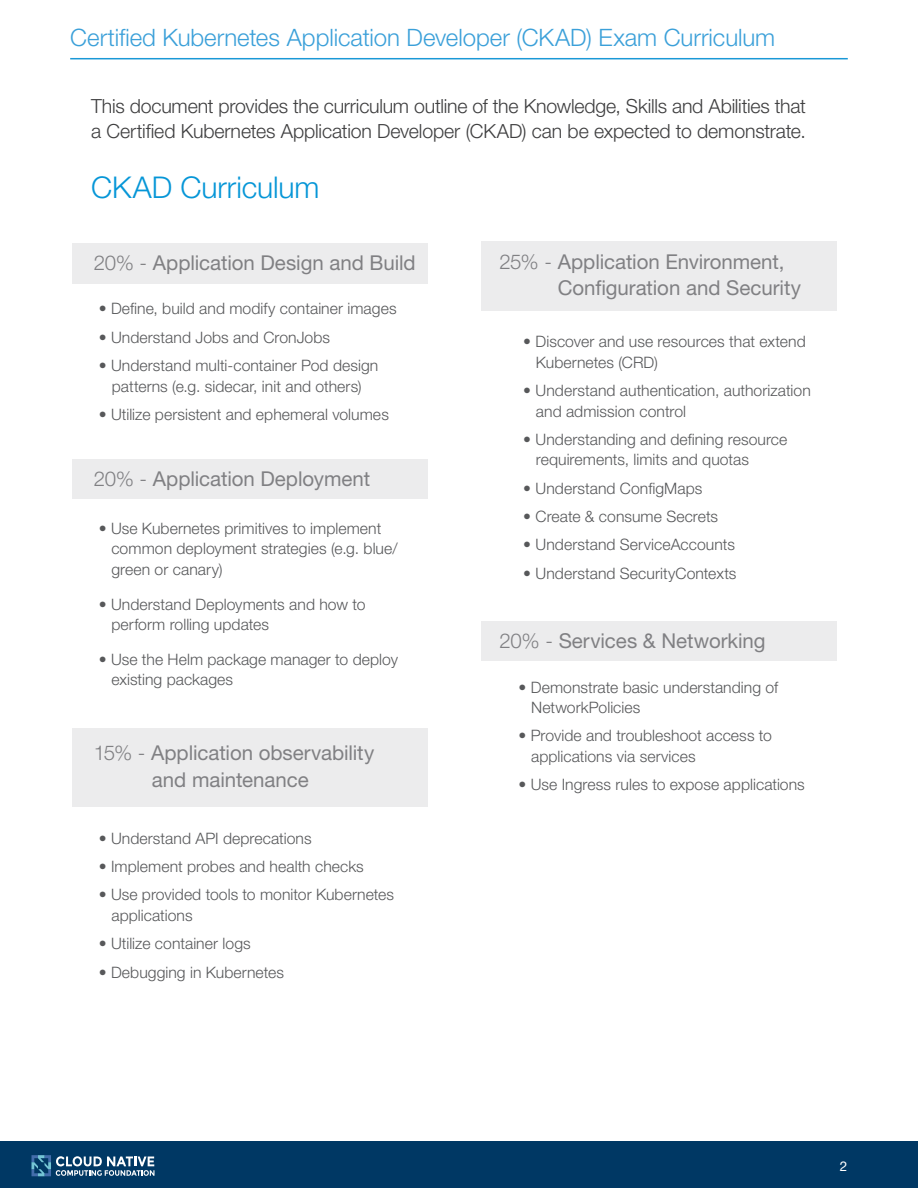
<style>
.page{position:relative;width:918px;height:1188px;background:#fff}
.page>*{position:absolute;margin:0;border:0;box-sizing:border-box;transform-origin:0 0}
.Header_L3_table{font:300 30px "Helvetica Neue LT Std";letter-spacing:-.005em;color:#0696d7}
.t1{font:300 24px "Helvetica Neue LT Std";letter-spacing:-.005em;color:#3ba0d9}
.Header_L3_table-2{font:20.4px/26.7px "Helvetica Neue LT Std";letter-spacing:-.005em;color:#808083;text-align:center}
.Header_L3_table-3{font:300 19.5px/25.5px "Helvetica Neue LT Std";letter-spacing:-.01em;color:#3e3e3f}
.Header_L3_table-4{font:300 15.75px/20.4px "Helvetica Neue LT Std";letter-spacing:.005em;color:#57585a}
.t2{font:13.5px "Helvetica Neue LT Std";color:#fff}
.s1{font-weight:300}
</style>
<div class="page">
<div style="left:0;top:1141px;width:918px;height:47px;background:#003864"></div>
<hr style="left:70px;top:58px;width:778px;height:1px;background:#1a98d6">
<svg style="left:32px;top:1155px;width:123px;height:21px"></svg>
<div style="left:72px;top:243px;width:356px;height:41px;background:#ececed"></div>
<div style="left:481px;top:241px;width:356px;height:70px;background:#ececed"></div>
<div style="left:72px;top:459px;width:356px;height:40px;background:#ececed"></div>
<div style="left:72px;top:728px;width:356px;height:79px;background:#ececed"></div>
<div style="left:481px;top:621px;width:356px;height:39px;background:#ececed"></div>
<h2 class="t1" style="left:70px;top:22px;width:706px">Certified Kubernetes Application Developer (CKAD) Exam Curriculum</h2>
<p class="Header_L3_table-3" style="left:91px;top:93px;width:716px">This document provides the curriculum outline of the Knowledge, Skills and Abilities that a Certified Kubernetes Application Developer (CKAD) can be expected to demonstrate.</p>
<p class="Header_L3_table" style="left:91px;top:169px;width:230px">CKAD Curriculum</p>
<p class="Header_L3_table-2" style="left:94px;top:249px;width:323px"><span class="s1">20% -</span> Application Design and Build</p>
<p class="Header_L3_table-4" style="left:99px;top:298px;width:299px">• Define, build and modify container images</p>
<p class="Header_L3_table-4" style="left:99px;top:327px;width:233px">• Understand Jobs and CronJobs</p>
<p class="Header_L3_table-4" style="left:99px;top:355px;width:281px;text-align:center">• Understand multi-container Pod design patterns (e.g. sidecar, init and others)</p>
<p class="Header_L3_table-4" style="left:99px;top:404px;width:292px">• Utilize persistent and ephemeral volumes</p>
<p class="Header_L3_table-2" style="left:94px;top:465px;width:278px"><span class="s1">20% -</span> Application Deployment</p>
<p class="Header_L3_table-4" style="left:111px;top:518px;width:288px;text-indent:-13px">• Use Kubernetes primitives to implement common deployment strategies (e.g. blue/ green or canary)</p>
<p class="Header_L3_table-4" style="left:111px;top:593px;width:256px;text-indent:-13px">• Understand Deployments and how to perform rolling updates</p>
<p class="Header_L3_table-4" style="left:111px;top:649px;width:288px;text-indent:-13px">• Use the Helm package manager to deploy existing packages</p>
<p class="Header_L3_table-2" style="left:94px;top:739px;width:282px"><span class="s1">15% -</span> Application observability and maintenance</p>
<p class="Header_L3_table-4" style="left:99px;top:828px;width:214px">• Understand API deprecations</p>
<p class="Header_L3_table-4" style="left:99px;top:856px;width:267px">• Implement probes and health checks</p>
<p class="Header_L3_table-4" style="left:111px;top:884px;width:284px;text-indent:-13px">• Use provided tools to monitor Kubernetes applications</p>
<p class="Header_L3_table-4" style="left:99px;top:933px;width:153px">• Utilize container logs</p>
<p class="Header_L3_table-4" style="left:99px;top:962px;width:187px">• Debugging in Kubernetes</p>
<p class="Header_L3_table-2" style="left:558px;top:248px;width:245px;text-align:left;text-indent:-58px"><span class="s1">25% -</span> Application Environment,<br>Configuration and Security</p>
<p class="Header_L3_table-4" style="left:536px;top:331px;width:271px;text-indent:-13px">• Discover and use resources that extend<br>Kubernetes (CRD)</p>
<p class="Header_L3_table-4" style="left:536px;top:380px;width:276px;text-indent:-13px">• Understand authentication, authorization and admission control</p>
<p class="Header_L3_table-4" style="left:536px;top:429px;width:253px;text-indent:-13px">• Understanding and defining resource requirements, limits and quotas</p>
<p class="Header_L3_table-4" style="left:523px;top:478px;width:181px">• Understand ConfigMaps</p>
<p class="Header_L3_table-4" style="left:523px;top:506px;width:196px">• Create &amp; consume Secrets</p>
<p class="Header_L3_table-4" style="left:523px;top:534px;width:213px">• Understand ServiceAccounts</p>
<p class="Header_L3_table-4" style="left:523px;top:563px;width:215px">• Understand SecurityContexts</p>
<p class="Header_L3_table-2" style="left:500px;top:627px;width:267px"><span class="s1">20% -</span> Services &amp; Networking</p>
<p class="Header_L3_table-4" style="left:531px;top:677px;width:249px;text-indent:-13px">• Demonstrate basic understanding of<br>NetworkPolicies</p>
<p class="Header_L3_table-4" style="left:531px;top:725px;width:242px;text-indent:-13px">• Provide and troubleshoot access to applications via services</p>
<p class="Header_L3_table-4" style="left:519px;top:774px;width:288px">• Use Ingress rules to expose applications</p>
<p class="t2" style="left:840px;top:1158px;width:9px">2</p>
</div>
